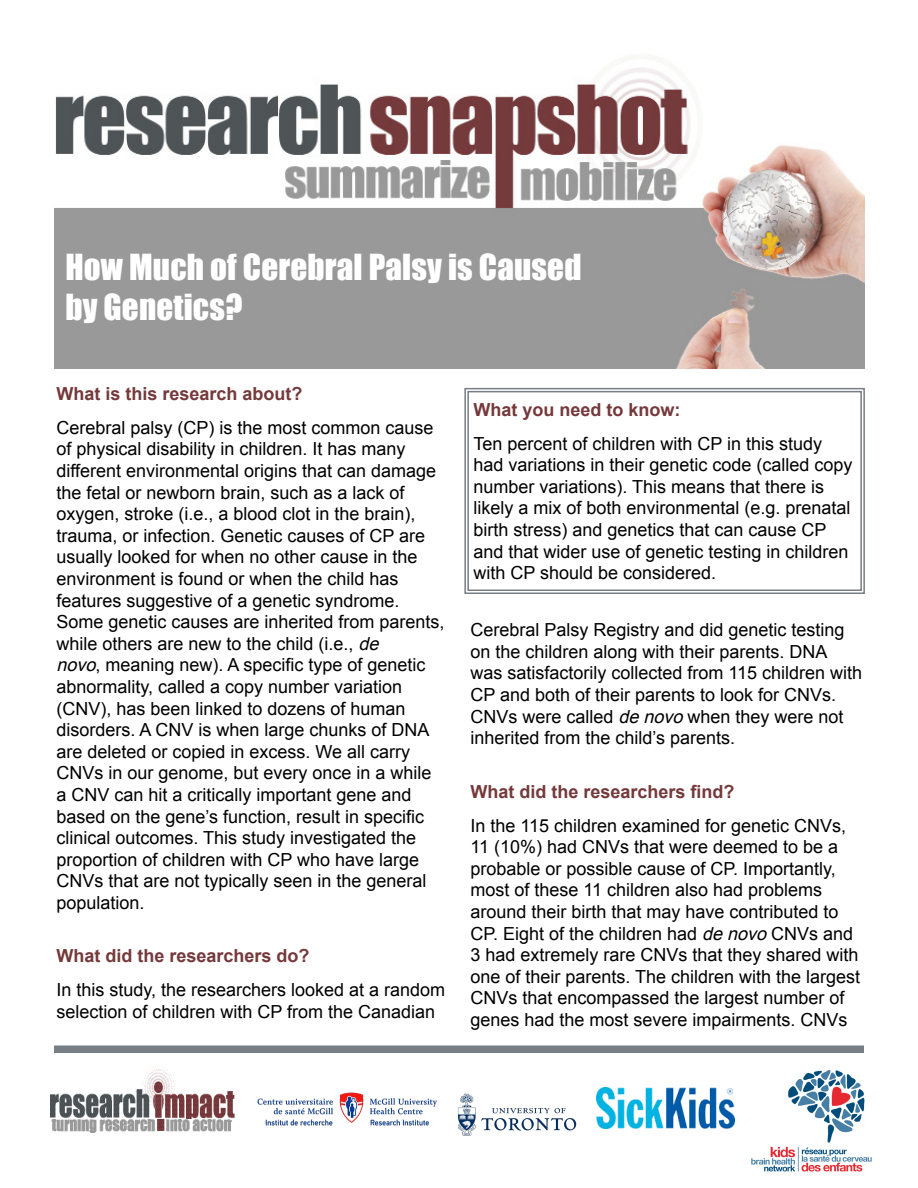
<style>
.page{position:relative;width:918px;height:1188px;background:#fff}
.page>*{position:absolute;margin:0;border:0;box-sizing:border-box;transform-origin:0 0}
.t1{font:33px/39.6px "Impact";letter-spacing:.005em;color:#fff}
.Paragraph-_11_pt{font:18px/21.6px "Arial";color:#000}
.Heading-_11_pt{font:700 18px "Arial";color:#75393b}
.s1{font-style:italic}
</style>
<div class="page">
<div style="left:54px;top:1046px;width:810px;height:7px;background:#787e85"></div>
<img style="left:54px;top:57px;width:810px;height:311px">
<img style="left:51px;top:1068px;width:184px;height:53px">
<img style="left:51px;top:1120px;width:179px;height:12px">
<svg style="left:464px;top:387px;width:401px;height:207px"></svg>
<div style="left:467px;top:391px;width:395px;height:200px;border:1px solid #787e85"></div>
<img style="left:257px;top:1092px;width:180px;height:33px">
<img style="left:596px;top:1087px;width:139px;height:42px">
<img style="left:458px;top:1093px;width:119px;height:43px">
<img style="left:751px;top:1070px;width:121px;height:102px">
<p class="t1" style="left:65px;top:247px;width:518px">How Much of Cerebral Palsy is Caused by Genetics?</p>
<p class="Heading-_11_pt" style="left:56px;top:382px;width:248px">What is this research about?</p>
<p class="Paragraph-_11_pt" style="left:56px;top:417px;width:390px">Cerebral palsy (CP) is the most common cause of physical disability in children. It has many different environmental origins that can damage the fetal or newborn brain, such as a lack of oxygen, stroke (i.e., a blood clot in the brain), trauma, or infection. Genetic causes of CP are usually looked for when no other cause in the environment is found or when the child has features suggestive of a genetic syndrome.<br>Some genetic causes are inherited from parents, while others are new to the child (i.e., <span class="s1">de<br>novo</span>, meaning new). A specific type of genetic abnormality, called a copy number variation (CNV), has been linked to dozens of human disorders. A CNV is when large chunks of DNA are deleted or copied in excess. We all carry CNVs in our genome, but every once in a while a CNV can hit a critically important gene and based on the gene’s function, result in specific clinical outcomes. This study investigated the proportion of children with CP who have large CNVs that are not typically seen in the general population.</p>
<p class="Heading-_11_pt" style="left:56px;top:944px;width:255px">What did the researchers do?</p>
<p class="Paragraph-_11_pt" style="left:56px;top:979px;width:390px">In this study, the researchers looked at a random selection of children with CP from the Canadian</p>
<p class="Heading-_11_pt" style="left:473px;top:398px;width:209px">What you need to know:</p>
<p class="Paragraph-_11_pt" style="left:473px;top:433px;width:381px">Ten percent of children with CP in this study had variations in their genetic code (called copy number variations). This means that there is likely a mix of both environmental (e.g. prenatal birth stress) and genetics that can cause CP and that wider use of genetic testing in children with CP should be considered.</p>
<p class="Paragraph-_11_pt" style="left:470px;top:619px;width:393px">Cerebral Palsy Registry and did genetic testing on the children along with their parents. DNA was satisfactorily collected from 115 children with CP and both of their parents to look for CNVs.<br>CNVs were called <span class="s1">denovo</span>when they were not inherited from the child’s parents.</p>
<p class="Heading-_11_pt" style="left:470px;top:780px;width:266px">What did the researchers find?</p>
<p class="Paragraph-_11_pt" style="left:470px;top:815px;width:391px">In the 115 children examined for genetic CNVs, 11 (10%) had CNVs that were deemed to be a probable or possible cause of CP. Importantly, most of these 11 children also had problems around their birth that may have contributed to CP. Eight of the children had <span class="s1">denovo</span>CNVs and 3 had extremely rare CNVs that they shared with one of their parents. The children with the largest CNVs that encompassed the largest number of genes had the most severe impairments. CNVs</p>
</div>
